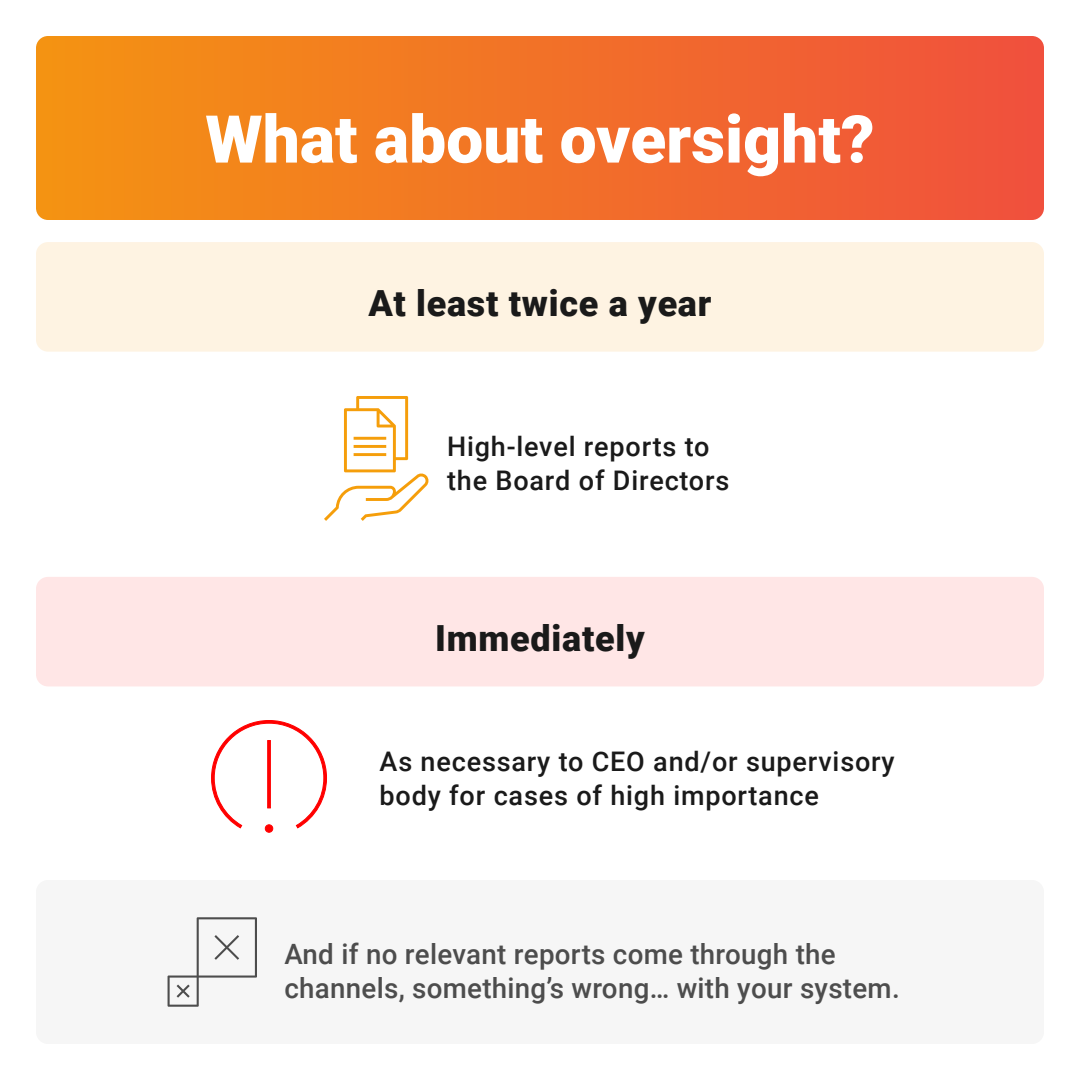
<style>
.page{position:relative;width:1080px;height:1080px;background:#fff}
.page>*{position:absolute;margin:0;border:0;box-sizing:border-box;transform-origin:0 0}
.t1{font:900 66px "Roboto";color:#fff}
.t2{font:900 36px "Roboto";letter-spacing:.02em;color:#1a1a1a}
.t3{font:500 28px/33.6px "Roboto";letter-spacing:.01em;color:#4d4d4d}
.t4{font:500 27px/34px "Roboto";letter-spacing:.03em;color:#1a1a1a}
</style>
<div class="page">
<div style="left:36px;top:880px;width:1008px;height:164px;background:#f6f6f6;border-radius:12px"></div>
<div style="left:36px;top:577px;width:1008px;height:109px;background:#ffe6e6;border-radius:12px"></div>
<div style="left:36px;top:242px;width:1008px;height:110px;background:#fef3e2;border-radius:12px"></div>
<img style="left:36px;top:36px;width:1008px;height:184px">
<svg style="left:211px;top:720px;width:116px;height:113px"></svg>
<svg style="left:324px;top:396px;width:105px;height:125px"></svg>
<svg style="left:168px;top:917px;width:89px;height:90px"></svg>
<p class="t1" style="left:205px;top:93px;width:671px">What about oversight?</p>
<p class="t2" style="left:368px;top:278px;width:344px">At least twice a year</p>
<p class="t4" style="left:447px;top:428px;width:284px">High-level reports to the Board of Directors</p>
<p class="t2" style="left:435px;top:613px;width:211px">Immediately</p>
<p class="t4" style="left:380px;top:744px;width:517px">As necessary to CEO and/or supervisory body for cases of high importance</p>
<p class="t3" style="left:285px;top:937px;width:617px">And if no relevant reports come through the channels, something’s wrong… with your system.</p>
</div>
